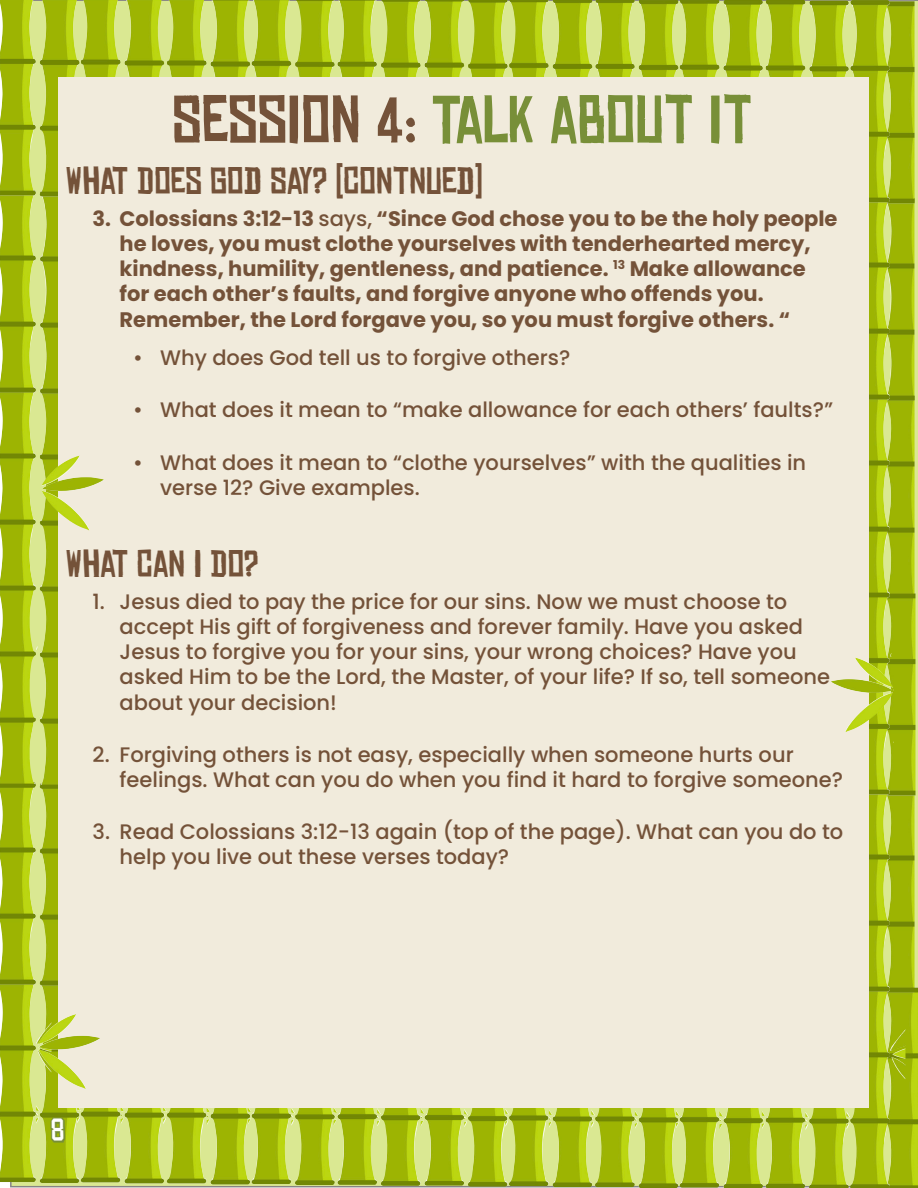
<style>
.page{position:relative;width:918px;height:1188px;background:#fff}
.page>*{position:absolute;margin:0;border:0;box-sizing:border-box;transform-origin:0 0}
.t1{font:64.5px "Chinese Rocks Free";color:#788f38}
.t2{font:36px "Chinese Rocks Free";color:#745239}
.t3{font:30px "Chinese Rocks Free";color:#fff}
.t4{font:500 21px/25.2px "Poppins";color:#745239}
.t5{font:700 21px/25.2px "Poppins";color:#745239}
.s1{color:#745239}
.s2{font-weight:500}
</style>
<div class="page">
<img style="left:905px;top:987px;width:13px;height:201px">
<img style="left:891px;top:796px;width:24px;height:196px">
<img style="left:891px;top:598px;width:24px;height:198px">
<img style="left:891px;top:395px;width:24px;height:203px">
<img style="left:891px;top:203px;width:23px;height:197px">
<img style="left:891px;top:1px;width:24px;height:202px">
<img style="left:864px;top:986px;width:41px;height:202px">
<img style="left:869px;top:795px;width:22px;height:196px">
<img style="left:869px;top:597px;width:22px;height:198px">
<img style="left:869px;top:399px;width:22px;height:198px">
<img style="left:869px;top:202px;width:22px;height:197px">
<img style="left:850px;top:0;width:41px;height:202px">
<img style="left:821px;top:1108px;width:43px;height:80px">
<img style="left:551px;top:0;width:299px;height:77px">
<img style="left:779px;top:1108px;width:42px;height:80px">
<img style="left:735px;top:1108px;width:44px;height:80px">
<img style="left:694px;top:1108px;width:41px;height:80px">
<img style="left:635px;top:1108px;width:59px;height:80px">
<img style="left:608px;top:1108px;width:42px;height:79px">
<img style="left:549px;top:1108px;width:59px;height:79px">
<img style="left:523px;top:1108px;width:41px;height:78px">
<img style="left:509px;top:0;width:41px;height:77px">
<img style="left:464px;top:1108px;width:59px;height:79px">
<img style="left:251px;top:0;width:258px;height:77px">
<img style="left:436px;top:1108px;width:44px;height:78px">
<img style="left:377px;top:1108px;width:59px;height:78px">
<img style="left:350px;top:1108px;width:43px;height:77px">
<img style="left:291px;top:1108px;width:59px;height:77px">
<img style="left:266px;top:1108px;width:41px;height:76px">
<img style="left:207px;top:1108px;width:59px;height:77px">
<img style="left:0;top:0;width:251px;height:190px">
<img style="left:180px;top:1108px;width:42px;height:76px">
<img style="left:121px;top:1108px;width:59px;height:76px">
<img style="left:95px;top:1108px;width:41px;height:75px">
<img style="left:0;top:789px;width:58px;height:191px">
<img style="left:0;top:393px;width:58px;height:192px">
<img style="left:0;top:190px;width:58px;height:203px">
<img style="left:36px;top:980px;width:59px;height:203px">
<img style="left:0;top:585px;width:58px;height:204px">
<img style="left:0;top:979px;width:52px;height:203px">
<div style="left:58px;top:77px;width:811px;height:1031px;background:#f1ebdc"></div>
<img style="left:41px;top:456px;width:63px;height:74px">
<img style="left:38px;top:1014px;width:62px;height:75px">
<img style="left:831px;top:658px;width:63px;height:85px">
<svg style="left:49px;top:1116px;width:18px;height:28px"></svg>
<p class="t1" style="left:172px;top:85px;width:582px"><span class="s1">SESSION 4:</span> TALK ABOUT IT</p>
<p class="t2" style="left:66px;top:161px;width:419px">WHAT DOES GOD SAY? (CONTNUED)</p>
<p class="t5" style="left:120px;top:206px;width:719px;text-indent:-27px">3. Colossians 3:12-13 <span class="s2">says,</span> “Since God chose you to be the holy people he loves, you must clothe yourselves with tenderhearted mercy, kindness, humility, gentleness, and patience. <sup>13</sup> Make allowance for each other’s faults, and forgive anyone who offends you.<br>Remember, the Lord forgave you, so you must forgive others. “</p>
<p class="t4" style="left:133px;top:345px;width:439px">• Why does God tell us to forgive others?</p>
<p class="t4" style="left:133px;top:398px;width:702px">• What does it mean to “make allowance for each others’ faults?”</p>
<p class="t4" style="left:160px;top:450px;width:648px;text-indent:-27px">• What does it mean to “clothe yourselves” with the qualities in verse 12? Give examples.</p>
<p class="t2" style="left:66px;top:544px;width:195px">WHAT CAN I DO?</p>
<p class="t4" style="left:120px;top:589px;width:712px;text-indent:-27px">1. Jesus died to pay the price for our sins. Now we must choose to accept His gift of forgiveness and forever family. Have you asked Jesus to forgive you for your sins, your wrong choices? Have you asked Him to be the Lord, the Master, of your life? If so, tell someone about your decision!</p>
<p class="t4" style="left:120px;top:742px;width:725px;text-indent:-27px">2. Forgiving others is not easy, especially when someone hurts our feelings. What can you do when you find it hard to forgive someone?</p>
<p class="t4" style="left:120px;top:819px;width:725px;text-indent:-27px">3. Read Colossians 3:12-13 again (top of the page). What can you do to help you live out these verses today?</p>
<h3 class="t3" style="left:51px;top:1114px;width:15px">8</h3>
</div>
